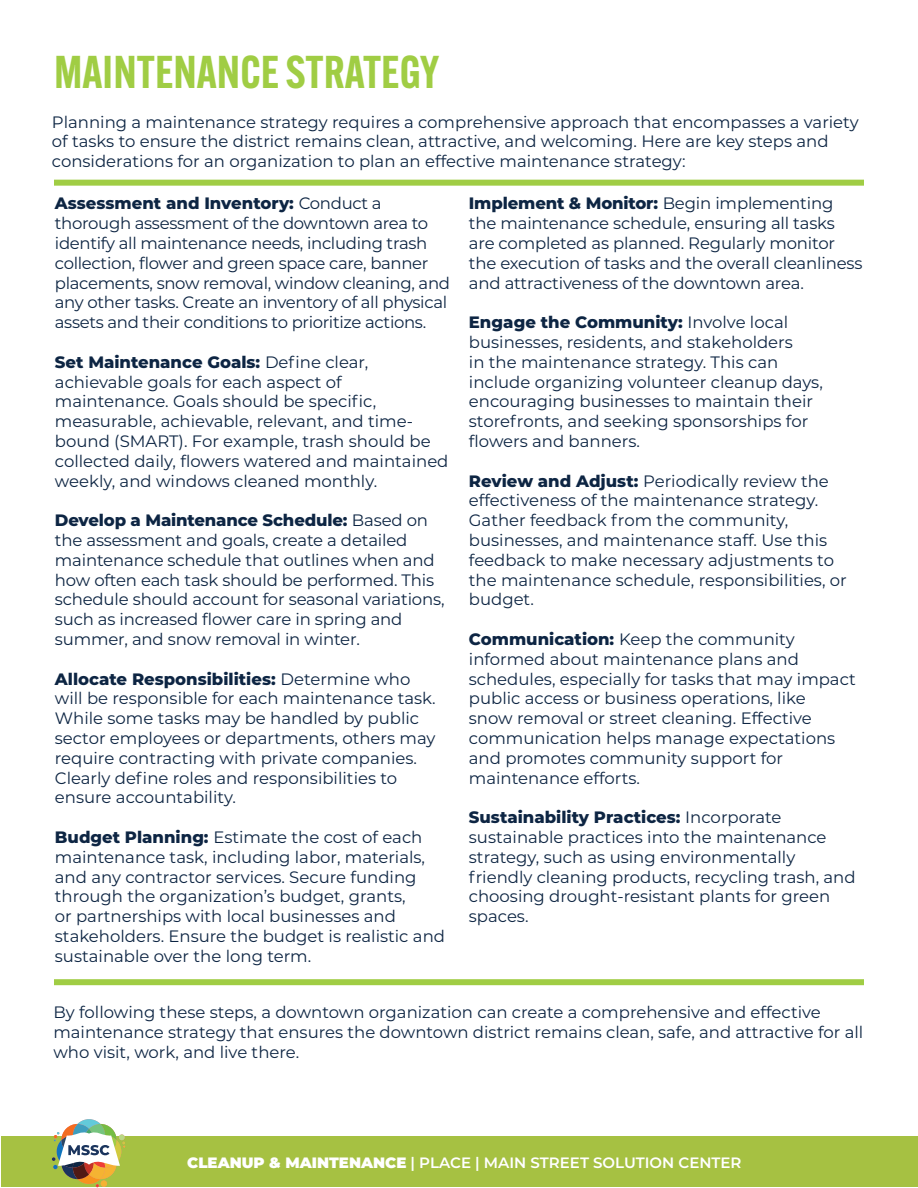
<style>
.page{position:relative;width:918px;height:1188px;background:#fff}
.page>*{position:absolute;margin:0;border:0;box-sizing:border-box;transform-origin:0 0}
.t1{font:600 45px "Alternate Gothic ATF";color:#a0cd44}
.t2{font:16.5px/19.8px "Montserrat";color:#0d2543}
.t3{font:16.5px/19.8px "Montserrat";letter-spacing:-.02em;color:#0d2543}
.t4{font:600 15px "Montserrat";color:#fff}
.s1{font-weight:800}
.s2{font-weight:900}
</style>
<div class="page">
<div style="left:1px;top:1137px;width:916px;height:50px;background:#a6c142"></div>
<svg style="left:52px;top:1119px;width:73px;height:68px"></svg>
<div style="left:54px;top:180px;width:810px;height:6px;background:#a0cd44"></div>
<div style="left:54px;top:979px;width:810px;height:6px;background:#a0cd44"></div>
<p class="t1" style="left:54px;top:43px;width:387px">MAINTENANCE STRATEGY</p>
<p class="t2" style="left:52px;top:111px;width:808px">Planning a maintenance strategy requires a comprehensive approach that encompasses a variety of tasks to ensure the district remains clean, attractive, and welcoming. Here are key steps and considerations for an organization to plan an effective maintenance strategy:</p>
<p class="t3" style="left:55px;top:193px;width:397px"><span class="s1">Assessment and Inventory:</span> Conduct a thorough assessment of the downtown area to identify all maintenance needs, including trash collection, flower and green space care, banner placements, snow removal, window cleaning, and any other tasks. Create an inventory of all physical assets and their conditions to prioritize actions.</p>
<p class="t2" style="left:55px;top:352px;width:395px"><span class="s1">Set Maintenance Goals:</span> Define clear, achievable goals for each aspect of maintenance. Goals should be specific, measurable, achievable, relevant, and time&shy;bound (SMART). For example, trash should be collected daily, flowers watered and maintained weekly, and windows cleaned monthly.</p>
<p class="t2" style="left:55px;top:510px;width:391px"><span class="s1">Develop a Maintenance Schedule:</span> Based on the assessment and goals, create a detailed maintenance schedule that outlines when and how often each task should be performed. This schedule should account for seasonal variations, such as increased flower care in spring and summer, and snow removal in winter.</p>
<p class="t2" style="left:55px;top:668px;width:382px"><span class="s1">Allocate Responsibilities:</span> Determine who will be responsible for each maintenance task.<br>While some tasks may be handled by public sector employees or departments, others may require contracting with private companies.<br>Clearly define roles and responsibilities to ensure accountability.</p>
<p class="t2" style="left:55px;top:827px;width:392px"><span class="s1">Budget Planning:</span> Estimate the cost of each maintenance task, including labor, materials, and any contractor services. Secure funding through the organization’s budget, grants,<br>or partnerships with local businesses and stakeholders. Ensure the budget is realistic and sustainable over the long term.</p>
<p class="t2" style="left:469px;top:193px;width:395px"><span class="s1">Implement &amp; Monitor:</span> Begin implementing the maintenance schedule, ensuring all tasks are completed as planned. Regularly monitor the execution of tasks and the overall cleanliness and attractiveness of the downtown area.</p>
<p class="t2" style="left:469px;top:312px;width:355px"><span class="s1">Engage the Community:</span> Involve local businesses, residents, and stakeholders<br>in the maintenance strategy. This can include organizing volunteer cleanup days, encouraging businesses to maintain their storefronts, and seeking sponsorships for flowers and banners.</p>
<p class="t2" style="left:469px;top:470px;width:379px"><span class="s1">Review and Adjust:</span> Periodically review the effectiveness of the maintenance strategy.<br>Gather feedback from the community, businesses, and maintenance staff. Use this feedback to make necessary adjustments to the maintenance schedule, responsibilities, or budget.</p>
<p class="t2" style="left:469px;top:629px;width:388px"><span class="s1">Communication:</span> Keep the community informed about maintenance plans and schedules, especially for tasks that may impact public access or business operations, like<br>snow removal or street cleaning. Effective communication helps manage expectations and promotes community support for maintenance efforts.</p>
<p class="t2" style="left:469px;top:807px;width:388px"><span class="s1">Sustainability Practices:</span> Incorporate sustainable practices into the maintenance strategy, such as using environmentally friendly cleaning products, recycling trash, and choosing drought-resistant plants for green spaces.</p>
<p class="t2" style="left:53px;top:1002px;width:811px">By following these steps, a downtown organization can create a comprehensive and effective maintenance strategy that ensures the downtown district remains clean, safe, and attractive for all who visit, work, and live there.</p>
<p class="t4" style="left:187px;top:1152px;width:556px"><span class="s2">CLEANUP &amp; MAINTENANCE</span> | PLACE | MAIN STREET SOLUTION CENTER</p>
</div>
